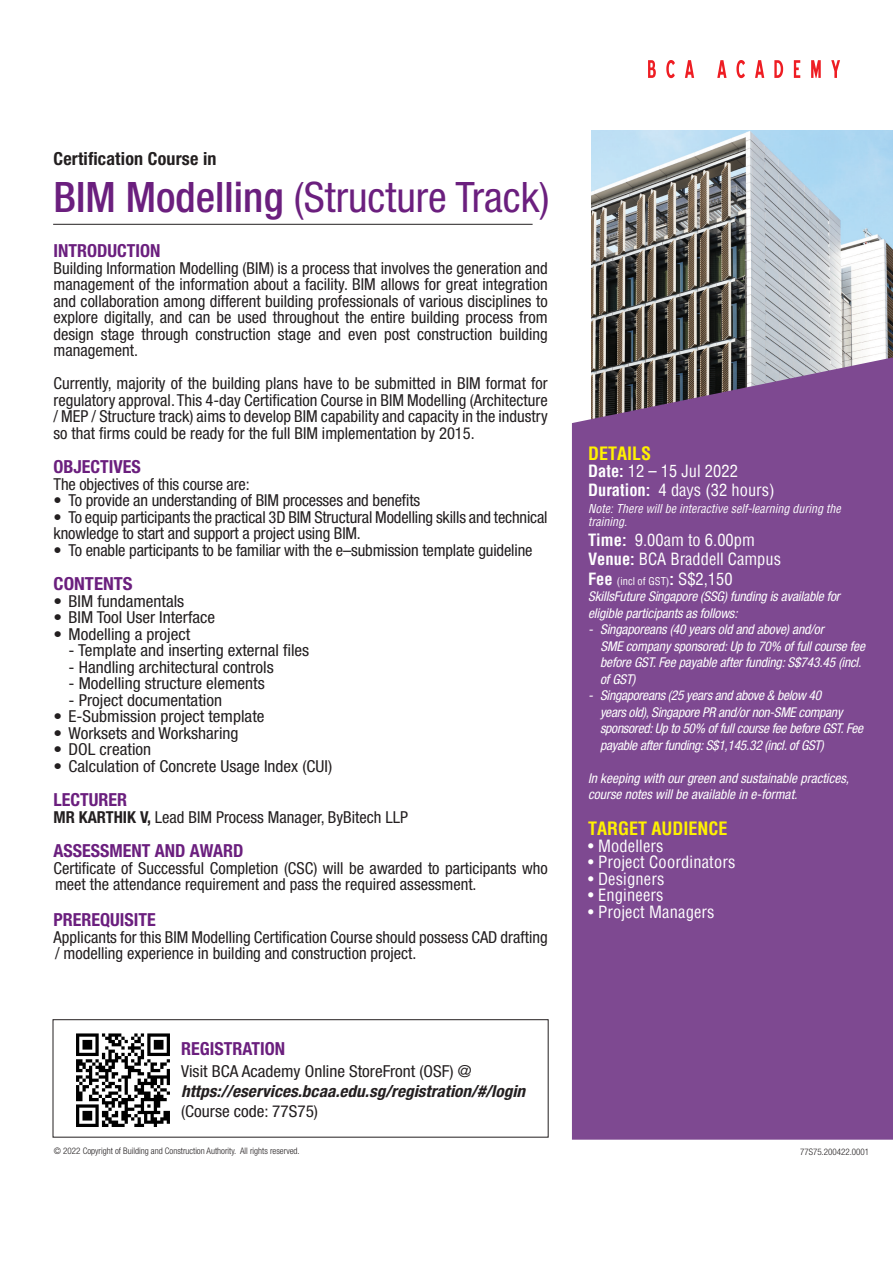
<style>
.page{position:relative;width:893px;height:1263px;background:#fff}
.page>*{position:absolute;margin:0;border:0;box-sizing:border-box;transform-origin:0 0}
.t1{font:condensed 42px "Helvetica Neue LT Std";color:#6b1f7e}
.t2{font:700 condensed 18px "Helvetica Neue LT Std";color:#6b1f7e}
.t3{font:700 condensed 18px "Helvetica";color:#fff101}
.t4{font:700 condensed 18px "Helvetica Neue LT Std";letter-spacing:.01em;color:#231f20}
.t5{font:700 condensed 18px "Helvetica Neue LT Std";color:#6b1f7e;scale:1.05 1}
.t6{font:condensed 16.5px/16.5px "Helvetica Neue LT Std";color:#231f20}
.t7{font:condensed 16.5px "Helvetica Neue LT Std";color:#231f20;scale:1.05 1}
.t8{font:condensed 16.5px "Helvetica";letter-spacing:.01em;color:#fff}
.t9{font:italic 700 condensed 16.5px/19.8px "Helvetica Neue LT Std";color:#231f20;scale:1.05 1}
.t10{font:italic condensed 13.5px/16.5px "Helvetica Neue LT Std";letter-spacing:-.01em;color:#fff}
.t11{font:italic condensed 12px/13.5px "Helvetica";color:#fff}
.t12{font:condensed 10.5px "Helvetica";color:#fff}
.t13{font:300 condensed 9px "Helvetica Neue LT Std";color:#231f20}
.s1{font-weight:500}
.s2{font-weight:700}
.s3{font-weight:400;font-style:normal}
.s4{font-weight:700;font-size:16.5px}
.s5{font-size:16.5px}
</style>
<div class="page">
<img style="left:591px;top:131px;width:302px;height:226px">
<div style="left:572px;top:357px;width:321px;height:783px;background:#7e4991"></div>
<svg style="left:648px;top:60px;width:8px;height:18px"></svg>
<svg style="left:666px;top:60px;width:9px;height:18px"></svg>
<svg style="left:685px;top:60px;width:9px;height:18px"></svg>
<svg style="left:717px;top:60px;width:9px;height:18px"></svg>
<svg style="left:736px;top:60px;width:9px;height:18px"></svg>
<svg style="left:755px;top:60px;width:9px;height:18px"></svg>
<svg style="left:774px;top:60px;width:9px;height:18px"></svg>
<svg style="left:794px;top:60px;width:6px;height:18px"></svg>
<svg style="left:811px;top:60px;width:10px;height:18px"></svg>
<svg style="left:831px;top:60px;width:9px;height:18px"></svg>
<hr style="left:53px;top:224px;width:480px;height:1px;background:#231f20">
<div style="left:53px;top:1019px;width:496px;height:118px;border:1px solid #231f20"></div>
<img style="left:76px;top:1033px;width:94px;height:94px">
<p class="t4" style="left:54px;top:148px;width:164px">Certification Course in</p>
<p class="t1" style="left:54px;top:173px;width:497px"><span class="s1">BIM Modelling</span> (Structure Track)</p>
<p class="t2" style="left:54px;top:240px;width:108px">INTRODUCTION</p>
<p class="t6" style="left:54px;top:260px;width:496px;text-align:justify">Building Information Modelling (BIM) is a process that involves the generation and management of the information about a facility. BIM allows for great integration and collaboration among different building professionals of various disciplines to explore digitally, and can be used throughout the entire building process from design stage through construction stage and even post construction building management.</p>
<p class="t6" style="left:54px;top:375px;width:496px;text-align:justify">Currently, majority of the building plans have to be submitted in BIM format for regulatory approval. This 4-day Certification Course in BIM Modelling (Architecture / MEP / Structure track) aims to develop BIM capability and capacity in the industry so that firms could be ready for the full BIM implementation by 2015.</p>
<p class="t2" style="left:54px;top:456px;width:89px">OBJECTIVES</p>
<p class="t6" style="left:54px;top:476px;width:198px">The objectives of this course are:</p>
<p class="t6" style="left:54px;top:492px;width:368px">• To provide an understanding of BIM processes and benefits</p>
<p class="t6" style="left:54px;top:509px;width:496px">• To equip participants the practical 3D BIM Structural Modelling skills and technical knowledge to start and support a project using BIM.</p>
<p class="t6" style="left:54px;top:542px;width:480px">• To enable participants to be familiar with the e–submission template guideline</p>
<p class="t5" style="left:54px;top:573px;width:77px">CONTENTS</p>
<p class="t7" style="left:54px;top:591px;width:126px">• BIM fundamentals</p>
<p class="t7" style="left:54px;top:608px;width:155px">• BIM Tool User Interface</p>
<p class="t7" style="left:54px;top:624px;width:132px">• Modelling a project</p>
<p class="t7" style="left:69px;top:641px;width:231px">- Template and inserting external files</p>
<p class="t7" style="left:69px;top:657px;width:197px">- Handling architectural controls</p>
<p class="t7" style="left:69px;top:674px;width:188px">- Modelling structure elements</p>
<p class="t7" style="left:69px;top:690px;width:148px">- Project documentation</p>
<p class="t7" style="left:54px;top:707px;width:202px">• E-Submission project template</p>
<p class="t7" style="left:54px;top:723px;width:178px">• Worksets and Worksharing</p>
<p class="t7" style="left:54px;top:740px;width:94px">• DOL creation</p>
<p class="t7" style="left:54px;top:756px;width:267px">• Calculation of Concrete Usage Index (CUI)</p>
<p class="t2" style="left:54px;top:789px;width:75px">LECTURER</p>
<p class="t6" style="left:54px;top:809px;width:356px"><span class="s2">MR KARTHIK V,</span> Lead BIM Process Manager, ByBitech LLP</p>
<p class="t2" style="left:54px;top:840px;width:191px">ASSESSMENT AND AWARD</p>
<p class="t6" style="left:54px;top:860px;width:496px">Certificate of Successful Completion (CSC) will be awarded to participants who meet the attendance requirement and pass the required assessment.</p>
<p class="t2" style="left:54px;top:909px;width:104px">PREREQUISITE</p>
<p class="t6" style="left:54px;top:929px;width:496px">Applicants for this BIM Modelling Certification Course should possess CAD drafting / modelling experience in building and construction project.</p>
<p class="t2" style="left:181px;top:1037px;width:105px">REGISTRATION</p>
<p class="t7" style="left:181px;top:1062px;width:278px">Visit BCA Academy Online StoreFront (OSF) @</p>
<p class="t9" style="left:181px;top:1081px;width:329px">https://eservices.bcaa.edu.sg/registration/#/login <span class="s3">(Course code: 77S75)</span></p>
<p class="t3" style="left:588px;top:442px;width:65px">DETAILS</p>
<p class="t8" style="left:588px;top:460px;width:151px"><span class="s2">Date:</span> 12 – 15 Jul 2022</p>
<p class="t8" style="left:588px;top:479px;width:188px"><span class="s2">Duration:</span> 4 days (32 hours)</p>
<p class="t11" style="left:588px;top:501px;width:254px">Note: There will be interactive self-learning during the training.</p>
<p class="t8" style="left:588px;top:529px;width:168px"><span class="s2">Time:</span> 9.00am to 6.00pm</p>
<p class="t8" style="left:588px;top:548px;width:194px"><span class="s2">Venue:</span> BCA Braddell Campus</p>
<p class="t12" style="left:588px;top:574px;width:146px"><span class="s4">Fee</span> (incl of GST)<span class="s4">:</span> <span class="s5">S$2,150</span></p>
<p class="t10" style="left:588px;top:588px;width:253px">SkillsFuture Singapore (SSG) funding is available for</p>
<p class="t10" style="left:588px;top:605px;width:151px">eligible participants as follows:</p>
<p class="t10" style="left:588px;top:621px;width:237px">- Singaporeans (40 years old and above) and/or</p>
<p class="t10" style="left:600px;top:638px;width:267px">SME company sponsored: Up to 70% of full course fee before GST. Fee payable after funding: S$743.45 (incl. of GST)</p>
<p class="t10" style="left:600px;top:687px;width:265px;text-indent:-12px">- Singaporeans (25 years and above &amp; below 40<br>years old), Singapore PR and/or non-SME company sponsored: Up to 50% of full course fee before GST. Fee payable after funding: S$1,145.32 (incl. of GST)</p>
<p class="t10" style="left:588px;top:770px;width:263px">In keeping with our green and sustainable practices, course notes will be available in e-format.</p>
<p class="t3" style="left:588px;top:817px;width:141px">TARGET AUDIENCE</p>
<p class="t8" style="left:588px;top:835px;width:77px">• Modellers</p>
<p class="t8" style="left:588px;top:851px;width:149px">• Project Coordinators</p>
<p class="t8" style="left:588px;top:868px;width:78px">• Designers</p>
<p class="t8" style="left:588px;top:884px;width:77px">• Engineers</p>
<p class="t8" style="left:588px;top:901px;width:128px">• Project Managers</p>
<p class="t13" style="left:54px;top:1145px;width:247px">© 2022 Copyright of Building and Construction Authority. All rights reserved.</p>
<p class="t13" style="left:800px;top:1147px;width:71px">77S75.200422.0001</p>
</div>
